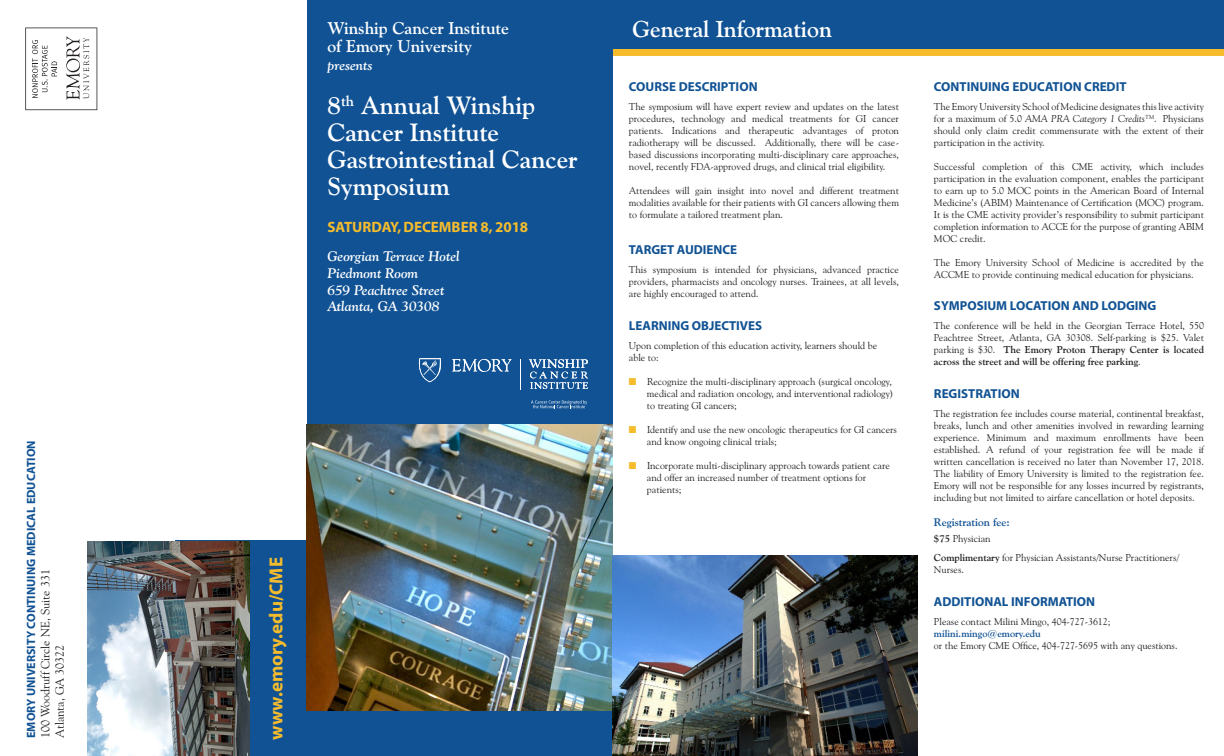
<style>
.page{position:relative;width:1224px;height:756px;background:#fff}
.page>*{position:absolute;margin:0;border:0;box-sizing:border-box;transform-origin:0 0}
.t1{font:700 25px/27px "Goudy Old Style BT";color:#fff}
.t2{font:700 23px "Goudy Old Style BT";color:#fff}
.t3{font:700 19px "Myriad";color:#f6bc2c}
.t4{font:700 17px "Goudy Old Style BT";color:#fff}
.t5{font:700 15px "Myriad";color:#f6bc2c}
.t6{font:italic 700 14px "Goudy Old Style BT";color:#fff}
.t7{font:700 13px "Myriad";color:#105294}
.t8{font:12px "Goudy Old Style BT";color:#231f20}
.t9{font:700 12px "Myriad";color:#105294}
.t10{font:700 11px "Goudy Old Style BT";color:#105294}
.t11{font:10px/12px "Goudy Old Style BT";color:#231f20;text-align:justify}
.t12{font:700 10px "Goudy Old Style BT";color:#105294}
.s1{color:#f6bc2c}
.s2{font-style:italic}
.s3{font-weight:700}
</style>
<div class="page">
<div style="left:176px;top:541px;width:139px;height:215px;background:#105294"></div>
<div style="left:612px;top:47px;width:612px;height:9px;background:#f6bc2c"></div>
<div style="left:307px;top:0;width:306px;height:756px;background:#105294"></div>
<div style="left:609px;top:0;width:615px;height:49px;background:#105294"></div>
<img style="left:307px;top:425px;width:306px;height:286px">
<svg style="left:25px;top:28px;width:72px;height:82px"></svg>
<img style="left:612px;top:556px;width:306px;height:200px">
<img style="left:88px;top:541px;width:161px;height:215px">
<hr style="left:520px;top:359px;width:1px;height:31px;background:#fff">
<svg style="left:418px;top:358px;width:23px;height:24px"></svg>
<svg style="left:452px;top:359px;width:60px;height:13px"></svg>
<svg style="left:529px;top:359px;width:59px;height:30px"></svg>
<svg style="left:531px;top:400px;width:56px;height:8px"></svg>
<p class="t9" style="left:25px;top:738px;width:299px;rotate:-90deg">EMORY UNIVERSITY CONTINUING MEDICAL EDUCATION</p>
<p class="t8" style="left:38px;top:738px;width:170px;rotate:-90deg">100 Woodruff Circle NE, Suite 331</p>
<p class="t8" style="left:52px;top:738px;width:94px;rotate:-90deg">Atlanta, GA 30322</p>
<p class="t4" style="left:328px;top:18px;width:183px">Winship Cancer Institute</p>
<p class="t4" style="left:328px;top:36px;width:146px">of Emory University</p>
<p class="t6" style="left:328px;top:57px;width:46px">presents</p>
<p class="t1" style="left:328px;top:91px;width:209px">8<sup>th</sup> Annual Winship</p>
<p class="t1" style="left:328px;top:118px;width:173px">Cancer Institute</p>
<p class="t1" style="left:328px;top:145px;width:252px">Gastrointestinal Cancer<br>Symposium</p>
<p class="t5" style="left:328px;top:219px;width:202px">SATURDAY, DECEMBER 8, 2018</p>
<p class="t6" style="left:328px;top:248px;width:134px">Georgian Terrace Hotel</p>
<p class="t6" style="left:328px;top:264px;width:92px">Piedmont Room</p>
<p class="t6" style="left:328px;top:281px;width:118px">659 Peachtree Street</p>
<p class="t6" style="left:328px;top:298px;width:113px">Atlanta, GA 30308</p>
<p class="t3" style="left:266px;top:740px;width:184px;rotate:-90deg">www.emory.edu/CME</p>
<p class="t2" style="left:633px;top:14px;width:201px">General Information</p>
<p class="t7" style="left:629px;top:80px;width:130px">COURSE DESCRIPTION</p>
<p class="t11" style="left:629px;top:100px;width:272px">The symposium will have expert review and updates on the latest procedures, technology and medical treatments for GI cancer patients. Indications and therapeutic advantages of proton radiotherapy will be discussed. Additionally, there will be case&shy;based discussions incorporating multi-disciplinary care approaches, novel, recently FDA-approved drugs, and clinical trial eligibility.</p>
<p class="t11" style="left:629px;top:184px;width:272px">Attendees will gain insight into novel and different treatment modalities available for their patients with GI cancers allowing them to formulate a tailored treatment plan.</p>
<p class="t7" style="left:629px;top:243px;width:110px">TARGET AUDIENCE</p>
<p class="t11" style="left:629px;top:263px;width:272px">This symposium is intended for physicians, advanced practice providers, pharmacists and oncology nurses. Trainees, at all levels, are highly encouraged to attend.</p>
<p class="t7" style="left:629px;top:319px;width:135px">LEARNING OBJECTIVES</p>
<p class="t11" style="left:629px;top:339px;width:250px">Upon completion of this education activity, learners should be</p>
<p class="t11" style="left:629px;top:351px;width:31px">able to:</p>
<p class="t11" style="left:629px;top:375px;width:264px"><span class="s1">■</span> Recognize the multi-disciplinary approach (surgical oncology,</p>
<p class="t11" style="left:647px;top:387px;width:248px">medical and radiation oncology, and interventional radiology)</p>
<p class="t11" style="left:647px;top:399px;width:92px">to treating GI cancers;</p>
<p class="t11" style="left:629px;top:423px;width:269px"><span class="s1">■</span> Identify and use the new oncologic therapeutics for GI cancers</p>
<p class="t11" style="left:647px;top:435px;width:132px">and know ongoing clinical trials;</p>
<p class="t11" style="left:629px;top:459px;width:262px"><span class="s1">■</span> Incorporate multi-disciplinary approach towards patient care</p>
<p class="t11" style="left:647px;top:471px;width:221px">and offer an increased number of treatment options for</p>
<p class="t11" style="left:647px;top:483px;width:36px">patients;</p>
<p class="t7" style="left:934px;top:80px;width:194px">CONTINUING EDUCATION CREDIT</p>
<p class="t11" style="left:934px;top:100px;width:272px">The Emory University School of Medicine designates this live activity for a maximum of 5.0 <span class="s2">AMA PRA Category 1 Credits</span><sup>T</sup><sup>M</sup>. Physicians should only claim credit commensurate with the extent of their participation in the activity.</p>
<p class="t11" style="left:934px;top:160px;width:272px">Successful completion of this CME activity, which includes participation in the evaluation component, enables the participant to earn up to 5.0 MOC points in the American Board of Internal Medicine’s (ABIM) Maintenance of Certification (MOC) program.<br>It is the CME activity provider’s responsibility to submit participant completion information to ACCE for the purpose of granting ABIM MOC credit.</p>
<p class="t11" style="left:934px;top:256px;width:271px">The Emory University School of Medicine is accredited by the<br>ACCME to provide continuing medical education for physicians.</p>
<p class="t7" style="left:934px;top:299px;width:224px">SYMPOSIUM LOCATION AND LODGING</p>
<p class="t11" style="left:934px;top:320px;width:272px">The conference will be held in the Georgian Terrace Hotel, 550<br>Peachtree Street, Atlanta, GA 30308. Self-parking is $25. Valet parking is $30. <span class="s3">The Emory Proton Therapy Center is located across the street and will be offering free parking</span>.</p>
<p class="t7" style="left:934px;top:387px;width:87px">REGISTRATION</p>
<p class="t11" style="left:934px;top:407px;width:272px">The registration fee includes course material, continental breakfast, breaks, lunch and other amenities involved in rewarding learning experience. Minimum and maximum enrollments have been established. A refund of your registration fee will be made if written cancellation is received no later than November 17, 2018.<br>The liability of Emory University is limited to the registration fee.<br>Emory will not be responsible for any losses incurred by registrants, including but not limited to airfare cancellation or hotel deposits.</p>
<p class="t10" style="left:934px;top:516px;width:77px">Registration fee:</p>
<p class="t11" style="left:934px;top:533px;width:58px"><span class="s3">$75</span> Physician</p>
<p class="t11" style="left:934px;top:552px;width:247px"><span class="s3">Complimentary</span> for Physician Assistants/Nurse Practitioners/</p>
<p class="t11" style="left:934px;top:564px;width:31px">Nurses.</p>
<p class="t7" style="left:934px;top:595px;width:163px">ADDITIONAL INFORMATION</p>
<p class="t11" style="left:934px;top:615px;width:178px">Please contact Milini Mingo, 404-727-3612;</p>
<p class="t12" style="left:934px;top:627px;width:108px">milini.mingo@emory.edu</p>
<p class="t11" style="left:934px;top:639px;width:245px">or the Emory CME Office, 404-727-5695 with any questions.</p>
</div>
